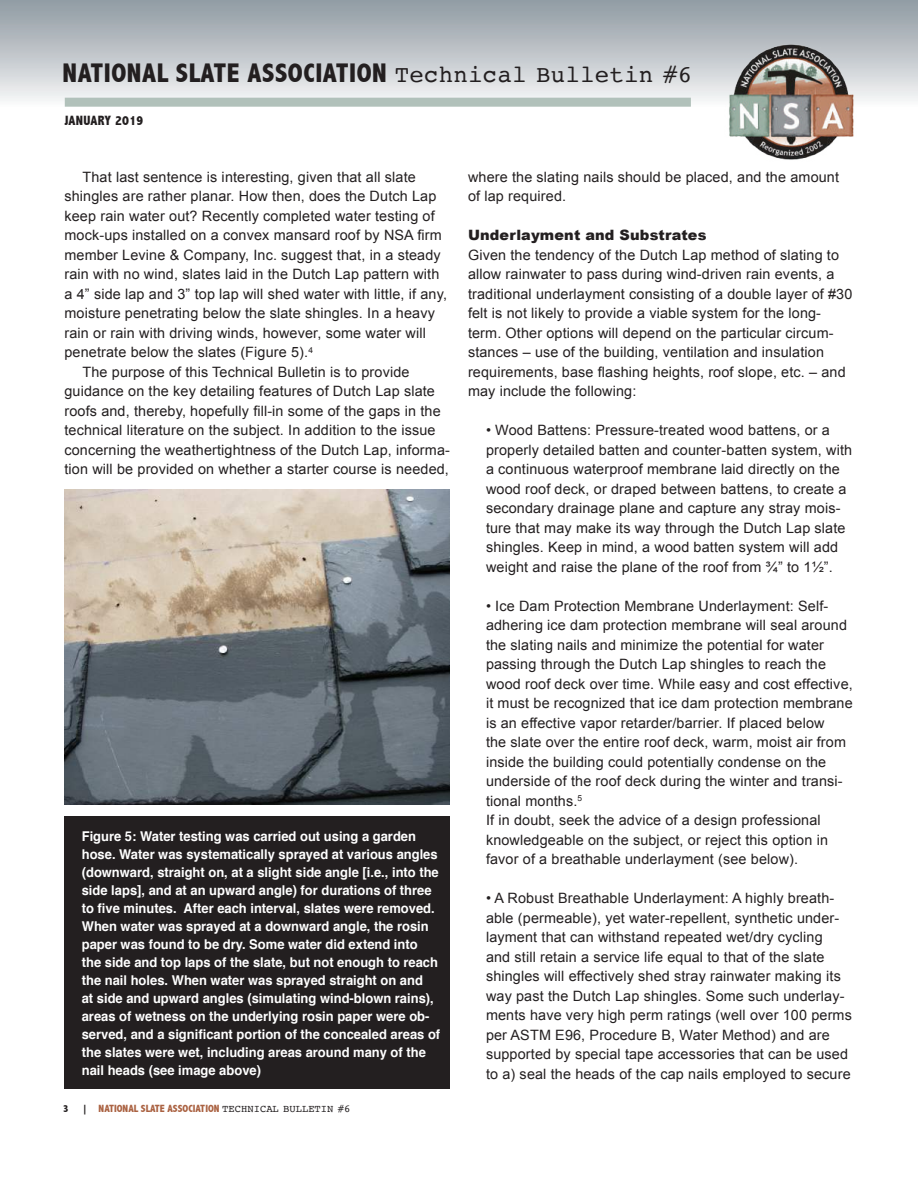
<style>
.page{position:relative;width:918px;height:1188px;background:#fff}
.page>*{position:absolute;margin:0;border:0;box-sizing:border-box;transform-origin:0 0}
.t1{font:800 condensed 27px "Abadi";letter-spacing:.02em;color:#231f20}
.t2{font:14.25px/19.5px "Arial";letter-spacing:.01em;color:#231f20}
.t3{font:900 14.25px "Arial";letter-spacing:.01em;color:#231f20}
.t4{font:700 13.5px/18px "Helvetica";color:#fff;scale:.96 1}
.t5{font:800 condensed 13.5px "Abadi";letter-spacing:.02em;color:#231f20}
.t6{font:800 condensed 10.5px "Abadi";color:#aa6242}
.t7{font:800 condensed 10.5px "Abadi";color:#231f20}
.s1{font-family:"Courier";font-weight:400;font-stretch:normal;font-size:24px}
.s2{color:#231f20}
.s3{font-family:"Courier";font-weight:400;font-stretch:normal;color:#231f20}
</style>
<div class="page">
<div style="left:0;top:0;width:918px;height:107px;background:linear-gradient(to bottom,#8e98a0,#f8f8f9)"></div>
<img style="left:724px;top:42px;width:133px;height:118px">
<div style="left:65px;top:98px;width:626px;height:9px;background:#b1c1ba"></div>
<img style="left:64px;top:489px;width:386px;height:315px">
<div style="left:64px;top:816px;width:386px;height:273px;background:#231f20"></div>
<h1 class="t1" style="left:63px;top:57px;width:631px">NATIONAL SLATE ASSOCIATION <span class="s1">Technical Bulletin #6</span></h1>
<p class="t5" style="left:64px;top:113px;width:80px">JANUARY 2019</p>
<p class="t2" style="left:82px;top:167px;width:335px">That last sentence is interesting, given that all slate</p>
<p class="t2" style="left:64px;top:187px;width:373px">shingles are rather planar. How then, does the Dutch Lap</p>
<p class="t2" style="left:64px;top:206px;width:372px">keep rain water out? Recently completed water testing of</p>
<p class="t2" style="left:64px;top:226px;width:379px">mock-ups installed on a convex mansard roof by NSA firm</p>
<p class="t2" style="left:64px;top:245px;width:378px">member Levine &amp; Company, Inc. suggest that, in a steady</p>
<p class="t2" style="left:64px;top:265px;width:376px">rain with no wind, slates laid in the Dutch Lap pattern with</p>
<p class="t2" style="left:64px;top:284px;width:384px">a 4” side lap and 3” top lap will shed water with little, if any,</p>
<p class="t2" style="left:64px;top:304px;width:372px">moisture penetrating below the slate shingles. In a heavy</p>
<p class="t2" style="left:64px;top:323px;width:363px">rain or rain with driving winds, however, some water will</p>
<p class="t2" style="left:64px;top:343px;width:250px">penetrate below the slates (Figure 5).<sup>4</sup></p>
<p class="t2" style="left:82px;top:362px;width:329px">The purpose of this Technical Bulletin is to provide</p>
<p class="t2" style="left:64px;top:382px;width:372px">guidance on the key detailing features of Dutch Lap slate</p>
<p class="t2" style="left:64px;top:401px;width:378px">roofs and, thereby, hopefully fill-in some of the gaps in the</p>
<p class="t2" style="left:64px;top:421px;width:373px">technical literature on the subject. In addition to the issue</p>
<p class="t2" style="left:64px;top:440px;width:387px">concerning the weathertightness of the Dutch Lap, informa-</p>
<p class="t2" style="left:64px;top:460px;width:386px">tion will be provided on whether a starter course is needed,</p>
<p class="t4" style="left:82px;top:827px;width:375px">Figure 5: Water testing was carried out using a garden hose. Water was systematically sprayed at various angles (downward, straight on, at a slight side angle [i.e., into the side laps], and at an upward angle) for durations of three to five minutes. After each interval, slates were removed.<br>When water was sprayed at a downward angle, the rosin paper was found to be dry. Some water did extend into the side and top laps of the slate, but not enough to reach the nail holes. When water was sprayed straight on and<br>at side and upward angles (simulating wind-blown rains), areas of wetness on the underlying rosin paper were ob&shy;served, and a significant portion of the concealed areas of the slates were wet, including areas around many of the nail heads (see image above)</p>
<p class="t7" style="left:63px;top:1102px;width:7px">3</p>
<p class="t6" style="left:82px;top:1102px;width:270px"><span class="s2">|</span> NATIONAL SLATE ASSOCIATION <span class="s3">TECHNICAL BULLETIN #6</span></p>
<p class="t2" style="left:468px;top:167px;width:373px">where the slating nails should be placed, and the amount of lap required.</p>
<p class="t3" style="left:468px;top:225px;width:240px">Underlayment and Substrates</p>
<p class="t2" style="left:468px;top:245px;width:386px">Given the tendency of the Dutch Lap method of slating to allow rainwater to pass during wind-driven rain events, a traditional underlayment consisting of a double layer of #30 felt is not likely to provide a viable system for the long&shy;term. Other options will depend on the particular circum&shy;stances – use of the building, ventilation and insulation requirements, base flashing heights, roof slope, etc. – and may include the following:</p>
<p class="t2" style="left:486px;top:421px;width:368px">• Wood Battens: Pressure-treated wood battens, or a properly detailed batten and counter-batten system, with a continuous waterproof membrane laid directly on the wood roof deck, or draped between battens, to create a secondary drainage plane and capture any stray mois&shy;ture that may make its way through the Dutch Lap slate shingles. Keep in mind, a wood batten system will add weight and raise the plane of the roof from ¾” to 1½”.</p>
<p class="t2" style="left:486px;top:596px;width:368px">• Ice Dam Protection Membrane Underlayment: Self&shy;adhering ice dam protection membrane will seal around the slating nails and minimize the potential for water passing through the Dutch Lap shingles to reach the wood roof deck over time. While easy and cost effective, it must be recognized that ice dam protection membrane is an effective vapor retarder/barrier. If placed below<br>the slate over the entire roof deck, warm, moist air from inside the building could potentially condense on the underside of the roof deck during the winter and transi&shy;tional months.<sup>5<br></sup>If in doubt, seek the advice of a design professional knowledgeable on the subject, or reject this option in favor of a breathable underlayment (see below).</p>
<p class="t2" style="left:486px;top:889px;width:367px">• A Robust Breathable Underlayment: A highly breath&shy;able (permeable), yet water-repellent, synthetic under&shy;layment that can withstand repeated wet/dry cycling<br>and still retain a service life equal to that of the slate shingles will effectively shed stray rainwater making its way past the Dutch Lap shingles. Some such underlay&shy;ments have very high perm ratings (well over 100 perms per ASTM E96, Procedure B, Water Method) and are supported by special tape accessories that can be used to a) seal the heads of the cap nails employed to secure</p>
</div>
